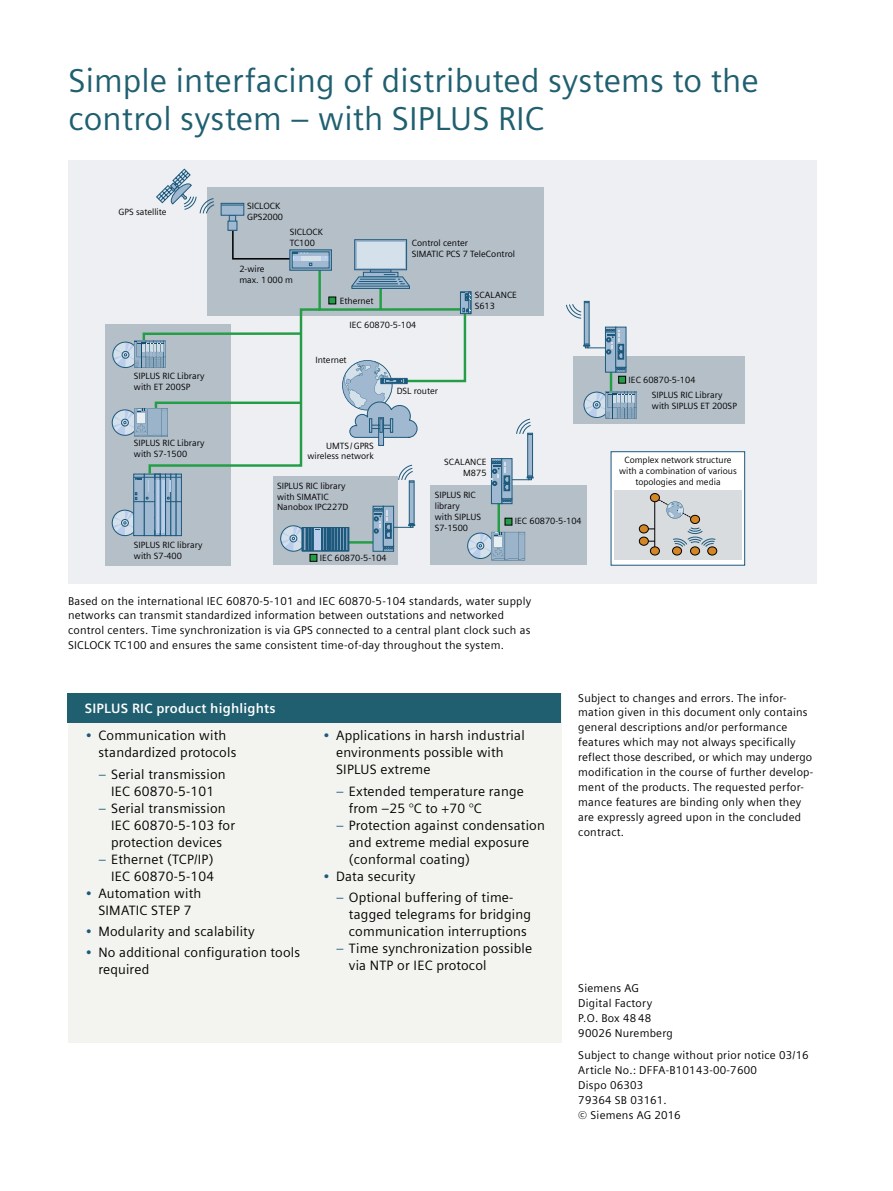
<style>
.page{position:relative;width:893px;height:1191px;background:#fff}
.page>*{position:absolute;margin:0;border:0;box-sizing:border-box;transform-origin:0 0}
.t1{font:33px/37.7px "Siemens Sans Global";letter-spacing:.005em;color:#1f5f70}
.t2{font:13.5px/17px "Siemens Sans Global";letter-spacing:.015em;color:#000}
.t3{font:700 13.5px "Siemens Sans Global";letter-spacing:.015em;color:#fff}
.t4{font:11.25px/14.9px "Siemens Sans Global";letter-spacing:.02em;color:#000}
.t5{font:9px/10.8px "Siemens Sans Global";color:#000}
.s1{color:#1d597c}
</style>
<div class="page">
<div style="left:68px;top:693px;width:493px;height:349px;background:#f3f3ef"></div>
<div style="left:68px;top:160px;width:748px;height:423px;background:#edeff2"></div>
<div style="left:273px;top:476px;width:124px;height:89px;background:#b5bfc8"></div>
<div style="left:430px;top:486px;width:156px;height:79px;background:#b5bfc8"></div>
<div style="left:310px;top:554px;width:7px;height:7px;border:1px solid #000"></div>
<div style="left:611px;top:451px;width:134px;height:114px;background:#fff;border:1px solid #1d597c"></div>
<div style="left:614px;top:490px;width:128px;height:69px;background:#d9dcdf"></div>
<hr style="left:654px;top:502px;width:1px;height:45px;background:#000">
<div style="left:690px;top:547px;width:10px;height:8px;background:#d48625;border-radius:50%"></div>
<div style="left:690px;top:546px;width:10px;height:9px;border:1px solid #000;border-radius:50%"></div>
<div style="left:672px;top:547px;width:10px;height:8px;background:#d48625;border-radius:50%"></div>
<div style="left:672px;top:546px;width:10px;height:9px;border:1px solid #000;border-radius:50%"></div>
<div style="left:708px;top:547px;width:9px;height:8px;background:#d48625;border-radius:50%"></div>
<div style="left:707px;top:546px;width:10px;height:9px;border:1px solid #000;border-radius:50%"></div>
<svg style="left:673px;top:527px;width:43px;height:20px"></svg>
<div style="left:639px;top:525px;width:9px;height:8px;background:#d48625;border-radius:50%"></div>
<div style="left:639px;top:524px;width:10px;height:9px;border:1px solid #000;border-radius:50%"></div>
<div style="left:639px;top:537px;width:9px;height:8px;background:#d48625;border-radius:50%"></div>
<div style="left:639px;top:537px;width:10px;height:8px;border:1px solid #000;border-radius:50%"></div>
<div style="left:650px;top:547px;width:9px;height:8px;background:#d48625;border-radius:50%"></div>
<div style="left:650px;top:546px;width:10px;height:9px;border:1px solid #000;border-radius:50%"></div>
<div style="left:690px;top:515px;width:10px;height:8px;background:#d48625;border-radius:50%"></div>
<div style="left:690px;top:515px;width:10px;height:9px;border:1px solid #000;border-radius:50%"></div>
<div style="left:650px;top:493px;width:9px;height:9px;background:#d48625;border-radius:50%"></div>
<div style="left:650px;top:493px;width:10px;height:9px;border:1px solid #000;border-radius:50%"></div>
<svg style="left:654px;top:497px;width:41px;height:23px"></svg>
<div style="left:574px;top:356px;width:171px;height:68px;background:#b5bfc8"></div>
<hr style="left:610px;top:371px;width:2px;height:22px;background:#239e46">
<div style="left:619px;top:376px;width:7px;height:7px;background:#239e46"></div>
<div style="left:618px;top:376px;width:8px;height:7px;border:1px solid #000"></div>
<svg style="left:584px;top:301px;width:5px;height:28px"></svg>
<svg style="left:566px;top:302px;width:23px;height:17px"></svg>
<svg style="left:616px;top:368px;width:10px;height:4px"></svg>
<svg style="left:616px;top:368px;width:9px;height:2px"></svg>
<div style="left:605px;top:327px;width:11px;height:45px;background:#a0b9d0;border:1px solid #1d597c"></div>
<div style="left:615px;top:327px;width:11px;height:41px;background:#a0b9d0;border:1px solid #1d597c"></div>
<svg style="left:583px;top:329px;width:41px;height:30px"></svg>
<div style="left:105px;top:324px;width:126px;height:241px;background:#b5bfc8"></div>
<div style="left:112px;top:510px;width:26px;height:26px;border:1px solid #1d597c;border-radius:50%"></div>
<div style="left:112px;top:342px;width:27px;height:26px;border:1px solid #1d597c;border-radius:50%"></div>
<div style="left:112px;top:409px;width:26px;height:27px;border:1px solid #1d597c;border-radius:50%"></div>
<div style="left:207px;top:187px;width:336px;height:129px;background:#b5bfc8"></div>
<div style="left:68px;top:693px;width:493px;height:30px;background:#1f5f70"></div>
<svg style="left:113px;top:168px;width:420px;height:392px"></svg>
<hr style="left:635px;top:391px;width:2px;height:27px;background:#174c6a">
<svg style="left:584px;top:391px;width:52px;height:27px"></svg>
<h1 class="t1" style="left:68px;top:63px;width:692px">Simple interfacing of distributed systems to the control system – with SIPLUS RIC</h1>
<p class="t5" style="left:118px;top:207px;width:50px">GPS satellite</p>
<p class="t5" style="left:247px;top:201px;width:38px">SICLOCK<br>GPS2000</p>
<p class="t5" style="left:290px;top:227px;width:35px">SICLOCK<br>TC100</p>
<p class="t5" style="left:239px;top:264px;width:55px">2-wire<br>max. 1000 m</p>
<p class="t5" style="left:340px;top:295px;width:35px">Ethernet</p>
<p class="t5" style="left:412px;top:237px;width:105px">Control center<br>SIMATIC PCS 7 TeleControl</p>
<p class="t5" style="left:475px;top:290px;width:44px">SCALANCE<br>S613</p>
<p class="t5" style="left:350px;top:320px;width:68px">IEC 60870-5-104</p>
<p class="t5" style="left:134px;top:371px;width:72px">SIPLUS RIC Library with ET 200SP</p>
<p class="t5" style="left:134px;top:438px;width:72px">SIPLUS RIC Library with S7-1500</p>
<p class="t5" style="left:134px;top:540px;width:70px">SIPLUS RIC library with S7-400</p>
<p class="t5" style="left:315px;top:354px;width:33px">Internet</p>
<p class="t5" style="left:308px;top:440px;width:68px;text-align:right">UMTS/GPRS wireless network</p>
<p class="t5" style="left:397px;top:386px;width:43px">DSL router</p>
<p class="t5" style="left:444px;top:456px;width:44px;text-align:right">SCALANCE<br>M875</p>
<p class="t5" style="left:277px;top:480px;width:73px">SIPLUS RIC library with SIMATIC<br>Nanobox IPC227D</p>
<p class="t5" style="left:435px;top:490px;width:48px">SIPLUS RIC library<br>with SIPLUS<br>S7-1500</p>
<p class="t5" style="left:320px;top:552px;width:68px">IEC 60870-5-104</p>
<p class="t5" style="left:515px;top:516px;width:68px">IEC 60870-5-104</p>
<p class="t4" style="left:68px;top:593px;width:465px">Based on the international IEC 60870-5-101 and IEC 60870-5-104 standards, water supply networks can transmit standardized information between outstations and networked control centers. Time synchronization is via GPS connected to a central plant clock such as SICLOCK TC100 and ensures the same consistent time-of-day throughout the system.</p>
<p class="t5" style="left:629px;top:375px;width:68px">IEC 60870-5-104</p>
<p class="t5" style="left:652px;top:389px;width:86px">SIPLUS RIC Library with SIPLUS ET 200SP</p>
<p class="t5" style="left:619px;top:455px;width:119px;text-align:center">Complex network structure with a combination of various topologies and media</p>
<p class="t3" style="left:85px;top:700px;width:192px">SIPLUS RIC product highlights</p>
<p class="t2" style="left:98px;top:728px;width:139px;text-indent:-13px"><span class="s1">•</span> Communication with standardized protocols</p>
<p class="t2" style="left:98px;top:766px;width:129px;text-align:center"><span class="s1">–</span> Serial transmission<br>IEC 60870-5-101</p>
<p class="t2" style="left:111px;top:800px;width:125px;text-indent:-13px"><span class="s1">–</span> Serial transmission<br>IEC 60870-5-103 for protection devices</p>
<p class="t2" style="left:98px;top:851px;width:117px;text-align:right"><span class="s1">–</span> Ethernet (TCP/IP)<br>IEC 60870-5-104</p>
<p class="t2" style="left:86px;top:885px;width:117px;text-align:center"><span class="s1">•</span> Automation with<br>SIMATIC STEP 7</p>
<p class="t2" style="left:86px;top:923px;width:171px"><span class="s1">•</span> Modularity and scalability</p>
<p class="t2" style="left:98px;top:944px;width:203px;text-indent:-13px"><span class="s1">•</span> No additional configuration tools required</p>
<p class="t2" style="left:336px;top:728px;width:190px;text-indent:-13px"><span class="s1">•</span> Applications in harsh industrial environments possible with<br>SIPLUS extreme</p>
<p class="t2" style="left:349px;top:783px;width:177px;text-indent:-13px"><span class="s1">–</span> Extended temperature range from –25 °C to +70 °C</p>
<p class="t2" style="left:349px;top:817px;width:198px;text-indent:-13px"><span class="s1">–</span> Protection against condensation and extreme medial exposure (conformal coating)</p>
<p class="t2" style="left:323px;top:868px;width:94px"><span class="s1">•</span> Data security</p>
<p class="t2" style="left:349px;top:889px;width:184px;text-indent:-13px"><span class="s1">–</span> Optional buffering of time&shy;tagged telegrams for bridging communication interruptions</p>
<p class="t2" style="left:349px;top:940px;width:185px;text-indent:-13px"><span class="s1">–</span> Time synchronization possible via NTP or IEC protocol</p>
<p class="t4" style="left:578px;top:690px;width:236px">Subject to changes and errors. The infor&shy;mation given in this document only contains general descriptions and/or performance features which may not always specifically reflect those described, or which may undergo modification in the course of further develop&shy;ment of the products. The requested perfor&shy;mance features are binding only when they are expressly agreed upon in the concluded contract.</p>
<p class="t4" style="left:578px;top:981px;width:96px">Siemens AG<br>Digital Factory<br>P.O. Box 48 48<br>90026 Nuremberg</p>
<p class="t4" style="left:578px;top:1048px;width:232px">Subject to change without prior notice 03/16<br>Article No.: DFFA-B10143-00-7600<br>Dispo 06303<br>79364 SB 03161.<br>© Siemens AG 2016</p>
</div>
